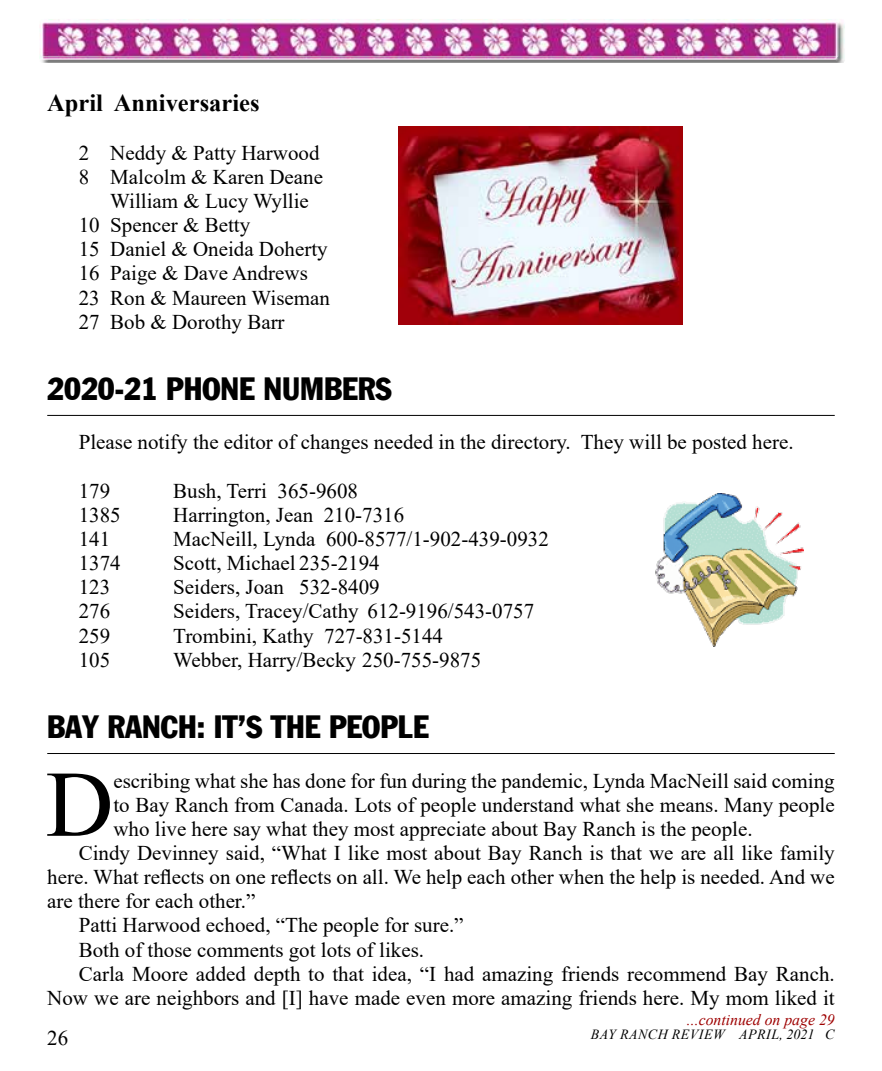
<style>
.page{position:relative;width:882px;height:1071px;background:#fff}
.page>*{position:absolute;margin:0;border:0;box-sizing:border-box;transform-origin:0 0}
.t1{font:93.98px "Times New Roman";color:#000}
.t2{font:31.5px "Franklin Gothic Condensed";color:#000}
.t3{font:700 24.5px "Times New Roman";color:#000}
.t4{font:21px "Times New Roman";color:#000}
.t5{font:italic 15.75px "Times New Roman";color:#9e0000}
.t6{font:italic 14px "Times New Roman";letter-spacing:.035em;color:#000}
</style>
<div class="page">
<img style="left:39px;top:19px;width:806px;height:44px">
<img style="left:655px;top:494px;width:148px;height:153px">
<img style="left:398px;top:126px;width:285px;height:199px">
<hr style="left:47px;top:415px;width:788px;height:1px;background:#000">
<hr style="left:47px;top:753px;width:788px;height:1px;background:#000">
<p class="t3" style="left:47px;top:85px;width:214px">April Anniversaries</p>
<p class="t4" style="left:79px;top:138px;width:242px">2 Neddy &amp; Patty Harwood</p>
<p class="t4" style="left:79px;top:162px;width:246px">8 Malcolm &amp; Karen Deane</p>
<p class="t4" style="left:110px;top:186px;width:200px">William &amp; Lucy Wyllie</p>
<p class="t4" style="left:79px;top:210px;width:173px">10 Spencer &amp; Betty</p>
<p class="t4" style="left:79px;top:234px;width:251px">15 Daniel &amp; Oneida Doherty</p>
<p class="t4" style="left:79px;top:259px;width:231px">16 Paige &amp; Dave Andrews</p>
<p class="t4" style="left:79px;top:283px;width:253px">23 Ron &amp; Maureen Wiseman</p>
<p class="t4" style="left:79px;top:307px;width:207px">27 Bob &amp; Dorothy Barr</p>
<h2 class="t2" style="left:47px;top:370px;width:346px">2020-21 PHONE NUMBERS</h2>
<p class="t4" style="left:79px;top:428px;width:716px">Please notify the editor of changes needed in the directory. They will be posted here.</p>
<p class="t4" style="left:79px;top:476px;width:33px">179</p>
<p class="t4" style="left:173px;top:476px;width:186px">Bush, Terri 365-9608</p>
<p class="t4" style="left:79px;top:500px;width:43px">1385</p>
<p class="t4" style="left:173px;top:500px;width:232px">Harrington, Jean 210-7316</p>
<p class="t4" style="left:79px;top:524px;width:33px">141</p>
<p class="t4" style="left:173px;top:524px;width:377px">MacNeill, Lynda 600-8577/1-902-439-0932</p>
<p class="t4" style="left:79px;top:548px;width:43px">1374</p>
<p class="t4" style="left:173px;top:548px;width:208px">Scott, Michael 235-2194</p>
<p class="t4" style="left:79px;top:572px;width:33px">123</p>
<p class="t4" style="left:173px;top:572px;width:208px">Seiders, Joan 532-8409</p>
<p class="t4" style="left:79px;top:597px;width:33px">276</p>
<p class="t4" style="left:173px;top:597px;width:363px">Seiders, Tracey/Cathy 612-9196/543-0757</p>
<p class="t4" style="left:79px;top:621px;width:33px">259</p>
<p class="t4" style="left:173px;top:621px;width:271px">Trombini, Kathy 727-831-5144</p>
<p class="t4" style="left:79px;top:645px;width:33px">105</p>
<p class="t4" style="left:173px;top:645px;width:309px">Webber, Harry/Becky 250-755-9875</p>
<h2 class="t2" style="left:47px;top:708px;width:383px">BAY RANCH: IT’S THE PEOPLE</h2>
<h1 class="t1" style="left:46px;top:738px;width:69px">D</h1>
<p class="t4" style="left:113px;top:766px;width:723px">escribing what she has done for fun during the pandemic, Lynda MacNeill said coming</p>
<p class="t4" style="left:113px;top:790px;width:723px">to Bay Ranch from Canada. Lots of people understand what she means. Many people</p>
<p class="t4" style="left:113px;top:814px;width:641px">who live here say what they most appreciate about Bay Ranch is the people.</p>
<p class="t4" style="left:79px;top:838px;width:758px">Cindy Devinney said, “What I like most about Bay Ranch is that we are all like family</p>
<p class="t4" style="left:47px;top:862px;width:789px">here. What reflects on one reflects on all. We help each other when the help is needed. And we</p>
<p class="t4" style="left:47px;top:886px;width:210px">are there for each other.”</p>
<p class="t4" style="left:79px;top:911px;width:386px">Patti Harwood echoed, “The people for sure.”</p>
<p class="t4" style="left:79px;top:935px;width:347px">Both of those comments got lots of likes.</p>
<p class="t4" style="left:79px;top:959px;width:758px">Carla Moore added depth to that idea, “I had amazing friends recommend Bay Ranch.</p>
<p class="t4" style="left:47px;top:983px;width:789px">Now we are neighbors and [I] have made even more amazing friends here. My mom liked it</p>
<p class="t5" style="left:687px;top:1008px;width:149px">...continued on page 29</p>
<p class="t6" style="left:591px;top:1024px;width:245px">BAY RANCH REVIEW APRIL, 2021 C</p>
<p class="t4" style="left:47px;top:1023px;width:22px">26</p>
</div>
